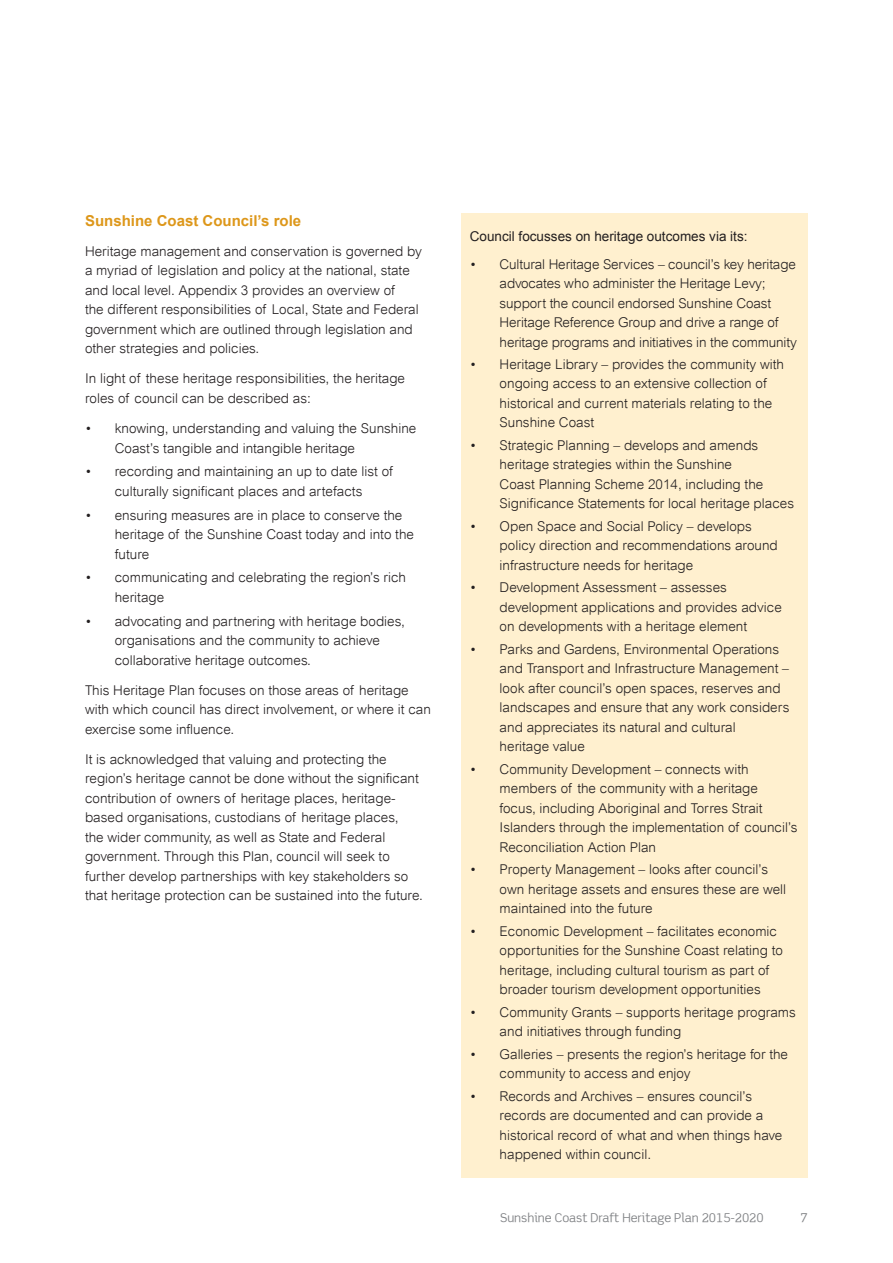
<style>
.page{position:relative;width:893px;height:1263px;background:#fff}
.page>*{position:absolute;margin:0;border:0;box-sizing:border-box;transform-origin:0 0}
.t1{font:700 15px "Arial";color:#dd971a}
.t2{font:300 13.5px/19.5px "Arial";color:#231f20}
.t3{font:13.5px "Arial";color:#231f20}
.t4{font:12px "Scene Alt";color:#808285}
</style>
<div class="page">
<div style="left:461px;top:214px;width:347px;height:964px;background:#fff0cf"></div>
<p class="t1" style="left:85px;top:212px;width:218px">Sunshine Coast Council’s role</p>
<p class="t2" style="left:85px;top:241px;width:338px">Heritage management and conservation is governed by a myriad of legislation and policy at the national, state and local level. Appendix 3 provides an overview of<br>the different responsibilities of Local, State and Federal government which are outlined through legislation and other strategies and policies.</p>
<p class="t2" style="left:85px;top:369px;width:322px">In light of these heritage responsibilities, the heritage roles of council can be described as:</p>
<p class="t2" style="left:115px;top:419px;width:303px;text-indent:-30px">• knowing, understanding and valuing the Sunshine<br>Coast’s tangible and intangible heritage</p>
<p class="t2" style="left:85px;top:462px;width:310px;text-align:center">• recording and maintaining an up to date list of culturally significant places and artefacts</p>
<p class="t2" style="left:115px;top:505px;width:301px;text-indent:-30px">• ensuring measures are in place to conserve the heritage of the Sunshine Coast today and into the future</p>
<p class="t2" style="left:115px;top:568px;width:293px;text-indent:-30px">• communicating and celebrating the region’s rich heritage</p>
<p class="t2" style="left:115px;top:611px;width:292px;text-indent:-30px">• advocating and partnering with heritage bodies, organisations and the community to achieve collaborative heritage outcomes.</p>
<p class="t2" style="left:85px;top:680px;width:347px">This Heritage Plan focuses on those areas of heritage with which council has direct involvement, or where it can exercise some influence.</p>
<p class="t2" style="left:85px;top:749px;width:339px">It is acknowledged that valuing and protecting the region’s heritage cannot be done without the significant contribution of owners of heritage places, heritage&shy;based organisations, custodians of heritage places,<br>the wider community, as well as State and Federal government. Through this Plan, council will seek to further develop partnerships with key stakeholders so that heritage protection can be sustained into the future.</p>
<p class="t3" style="left:470px;top:227px;width:279px">Council focusses on heritage outcomes via its:</p>
<p class="t2" style="left:500px;top:254px;width:299px;text-indent:-30px">• Cultural Heritage Services – council’s key heritage advocates who administer the Heritage Levy; support the council endorsed Sunshine Coast Heritage Reference Group and drive a range of heritage programs and initiatives in the community</p>
<p class="t2" style="left:500px;top:354px;width:286px;text-indent:-30px">• Heritage Library – provides the community with ongoing access to an extensive collection of historical and current materials relating to the Sunshine Coast</p>
<p class="t2" style="left:500px;top:435px;width:296px;text-indent:-30px">• Strategic Planning – develops and amends heritage strategies within the Sunshine<br>Coast Planning Scheme 2014, including the Significance Statements for local heritage places</p>
<p class="t2" style="left:500px;top:516px;width:280px;text-indent:-30px">• Open Space and Social Policy – develops policy direction and recommendations around infrastructure needs for heritage</p>
<p class="t2" style="left:500px;top:578px;width:284px;text-indent:-30px">• Development Assessment – assesses development applications and provides advice on developments with a heritage element</p>
<p class="t2" style="left:500px;top:639px;width:291px;text-indent:-30px">• Parks and Gardens, Environmental Operations and Transport and Infrastructure Management – look after council’s open spaces, reserves and landscapes and ensure that any work considers and appreciates its natural and cultural<br>heritage value</p>
<p class="t2" style="left:500px;top:759px;width:299px;text-indent:-30px">• Community Development – connects with members of the community with a heritage<br>focus, including Aboriginal and Torres Strait Islanders through the implementation of council’s Reconciliation Action Plan</p>
<p class="t2" style="left:500px;top:860px;width:288px;text-indent:-30px">• Property Management – looks after council’s own heritage assets and ensures these are well maintained into the future</p>
<p class="t2" style="left:500px;top:921px;width:285px;text-indent:-30px">• Economic Development – facilitates economic opportunities for the Sunshine Coast relating to heritage, including cultural tourism as part of broader tourism development opportunities</p>
<p class="t2" style="left:500px;top:1002px;width:298px;text-indent:-30px">• Community Grants – supports heritage programs and initiatives through funding</p>
<p class="t2" style="left:500px;top:1044px;width:290px;text-indent:-30px">• Galleries – presents the region’s heritage for the community to access and enjoy</p>
<p class="t2" style="left:500px;top:1086px;width:284px;text-indent:-30px">• Records and Archives – ensures council’s records are documented and can provide a historical record of what and when things have happened within council.</p>
<p class="t4" style="left:500px;top:1210px;width:265px">Sunshine Coast Draft Heritage Plan 2015-2020</p>
<p class="t4" style="left:801px;top:1210px;width:9px">7</p>
</div>
